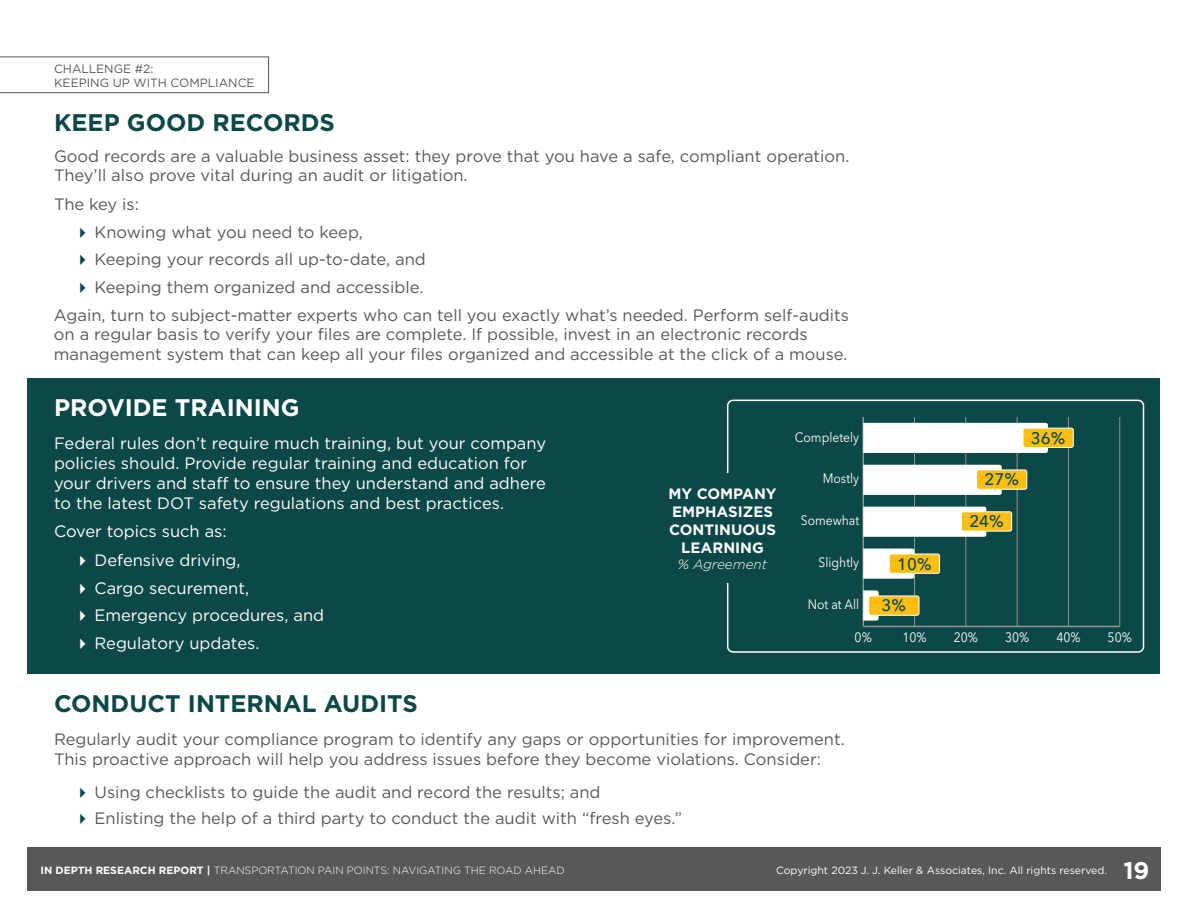
<style>
.page{position:relative;width:1188px;height:918px;background:#fff}
.page>*{position:absolute;margin:0;border:0;box-sizing:border-box;transform-origin:0 0}
.t1{font:700 24px "Gotham";color:#0c4847}
.t2{font:700 24px "Gotham";color:#fff}
.t3{font:500 16.65px "Avenir Next LT Pro";color:#0c4847}
.t4{font:16.5px/19.8px "Gotham";color:#57585a}
.t5{font:16.5px/27.9px "Gotham";color:#fff}
.t6{font:700 15px/18px "Gotham";color:#fff;text-align:center}
.t7{font:13.5px "Avenir Next LT Pro";color:#fff;scale:.9 1}
.t8{font:italic 300 13.5px "Gotham";color:#fff}
.t9{font:12px/14.4px "Gotham";color:#57585a}
.t10{font:300 10.5px "Gotham";color:#fff}
.t11{font:10.5px "Gotham";color:#fff}
.s1{font-weight:700}
</style>
<div class="page">
<div style="left:28px;top:379px;width:1132px;height:295px;background:#0c4847"></div>
<svg style="left:0;top:57px;width:269px;height:36px"></svg>
<hr style="left:863px;top:626px;width:257px;height:1px;background:#939598">
<hr style="left:914px;top:417px;width:1px;height:209px;background:#939598">
<hr style="left:965px;top:417px;width:1px;height:209px;background:#939598">
<hr style="left:1017px;top:417px;width:1px;height:209px;background:#939598">
<hr style="left:1068px;top:417px;width:1px;height:209px;background:#939598">
<hr style="left:1119px;top:417px;width:1px;height:209px;background:#939598">
<hr style="left:862px;top:417px;width:2px;height:209px;background:#939598">
<div style="left:863px;top:423px;width:185px;height:30px;background:#fff"></div>
<div style="left:863px;top:465px;width:139px;height:30px;background:#fff"></div>
<div style="left:863px;top:507px;width:123px;height:30px;background:#fff"></div>
<svg style="left:863px;top:549px;width:52px;height:30px"></svg>
<svg style="left:863px;top:590px;width:16px;height:31px"></svg>
<div style="left:1023px;top:428px;width:50px;height:19px;background:#fdbe12;border-radius:2px"></div>
<div style="left:1023px;top:428px;width:51px;height:20px;border:1px solid #fff;border-radius:2px"></div>
<div style="left:977px;top:470px;width:50px;height:19px;background:#fdbe12;border-radius:2px"></div>
<div style="left:976px;top:470px;width:51px;height:20px;border:1px solid #fff;border-radius:2px"></div>
<div style="left:961px;top:512px;width:51px;height:19px;background:#fdbe12;border-radius:2px"></div>
<div style="left:961px;top:512px;width:51px;height:19px;border:1px solid #fff;border-radius:2px"></div>
<div style="left:889px;top:554px;width:51px;height:19px;background:#fdbe12;border-radius:2px"></div>
<div style="left:889px;top:554px;width:51px;height:20px;border:1px solid #fff;border-radius:2px"></div>
<div style="left:869px;top:596px;width:50px;height:19px;background:#fdbe12;border-radius:2px"></div>
<div style="left:868px;top:596px;width:51px;height:20px;border:1px solid #fff;border-radius:2px"></div>
<div style="left:727px;top:400px;width:417px;height:253px;border:2px solid #fff;border-radius:5px"></div>
<div style="left:658px;top:473px;width:129px;height:110px;background:#0c4847"></div>
<div style="left:27px;top:848px;width:1134px;height:43px;background:#57585a"></div>
<p class="t9" style="left:54px;top:61px;width:202px">CHALLENGE #2:<br>KEEPING UP WITH COMPLIANCE</p>
<h1 class="t1" style="left:54px;top:107px;width:282px">KEEP GOOD RECORDS</h1>
<p class="t4" style="left:54px;top:145px;width:797px">Good records are a valuable business asset: they prove that you have a safe, compliant operation.<br>They’ll also prove vital during an audit or litigation.</p>
<p class="t4" style="left:54px;top:194px;width:87px">The key is:</p>
<p class="t4" style="left:94px;top:222px;width:270px">Knowing what you need to keep,</p>
<p class="t4" style="left:94px;top:249px;width:333px">Keeping your records all up-to-date, and</p>
<p class="t4" style="left:94px;top:277px;width:330px">Keeping them organized and accessible.</p>
<p class="t4" style="left:54px;top:304px;width:797px">Again, turn to subject-matter experts who can tell you exactly what’s needed. Perform self-audits</p>
<p class="t4" style="left:54px;top:324px;width:795px">on a regular basis to verify your files are complete. If possible, invest in an electronic records management system that can keep all your files organized and accessible at the click of a mouse.</p>
<h1 class="t2" style="left:54px;top:392px;width:247px">PROVIDE TRAINING</h1>
<p class="t5" style="left:54px;top:433px;width:494px;line-height:19.8px">Federal rules don’t require much training, but your company policies should. Provide regular training and education for your drivers and staff to ensure they understand and adhere to the latest DOT safety regulations and best practices.</p>
<p class="t5" style="left:94px;top:517px;width:231px;text-indent:-40px">Cover topics such as:<br>Defensive driving,<br>Cargo securement,<br>Emergency procedures, and<br>Regulatory updates.</p>
<p class="t7" style="left:795px;top:429px;width:73px">Completely</p>
<p class="t3" style="left:1031px;top:428px;width:36px">36%</p>
<p class="t3" style="left:984px;top:470px;width:36px">27%</p>
<p class="t3" style="left:969px;top:511px;width:36px">24%</p>
<p class="t3" style="left:897px;top:554px;width:36px">10%</p>
<p class="t3" style="left:882px;top:596px;width:26px">3%</p>
<p class="t7" style="left:823px;top:471px;width:42px">Mostly</p>
<p class="t6" style="left:668px;top:484px;width:110px">MY COMPANY<br>EMPHASIZES<br>CONTINUOUS<br>LEARNING</p>
<p class="t8" style="left:678px;top:556px;width:91px">% Agreement</p>
<p class="t7" style="left:801px;top:513px;width:66px">Somewhat</p>
<p class="t7" style="left:819px;top:555px;width:47px">Slightly</p>
<p class="t7" style="left:808px;top:596px;width:58px">Not at All</p>
<p class="t7" style="left:855px;top:629px;width:21px">0%</p>
<p class="t7" style="left:902px;top:629px;width:28px">10%</p>
<p class="t7" style="left:954px;top:629px;width:28px">20%</p>
<p class="t7" style="left:1005px;top:629px;width:28px">30%</p>
<p class="t7" style="left:1056px;top:629px;width:28px">40%</p>
<p class="t7" style="left:1108px;top:629px;width:28px">50%</p>
<h1 class="t1" style="left:54px;top:687px;width:365px">CONDUCT INTERNAL AUDITS</h1>
<p class="t4" style="left:54px;top:729px;width:792px">Regularly audit your compliance program to identify any gaps or opportunities for improvement.<br>This proactive approach will help you address issues before they become violations. Consider:</p>
<p class="t4" style="left:94px;top:778px;width:589px;line-height:26.5px">Using checklists to guide the audit and record the results; and<br>Enlisting the help of a third party to conduct the audit with “fresh eyes.”</p>
<p class="t10" style="left:40px;top:863px;width:526px"><span class="s1">IN DEPTH RESEARCH REPORT |</span> TRANSPORTATION PAIN POINTS: NAVIGATING THE ROAD AHEAD</p>
<p class="t11" style="left:776px;top:863px;width:332px">Copyright 2023 J. J. Keller &amp; Associates, Inc. All rights reserved.</p>
<h1 class="t2" style="left:1123px;top:855px;width:28px">19</h1>
</div>
